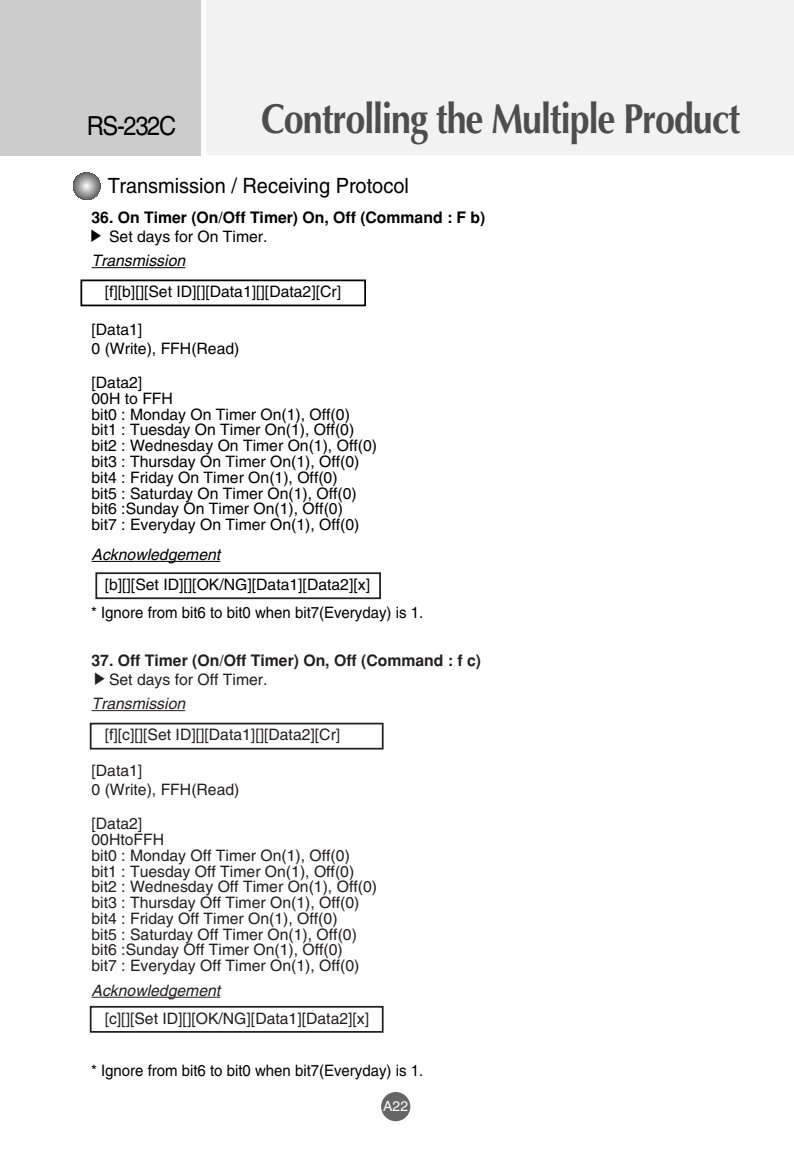
<style>
.page{position:relative;width:794px;height:1165px;background:#fff}
.page>*{position:absolute;margin:0;border:0;box-sizing:border-box;transform-origin:0 0}
.t1{font:700 42px "Optima";letter-spacing:-.03em;color:#4d4d4d;scale:.85 1}
.t2{font:26.25px "Helvetica";letter-spacing:-.055em;color:#000;scale:.9 1}
.t3{font:21px "Helvetica";color:#000;scale:.95 1}
.t4{font:15.75px/15.8px "Helvetica";color:#231f20}
.t5{font:15.75px/15.8px "Helvetica";color:#000}
.t6{font:15.75px "Helvetica";color:#000;scale:.95 1}
.t7{font:700 15.75px "Helvetica";color:#231f20}
.t8{font:700 15.75px "Helvetica";color:#000}
.t9{font:italic 15.75px "Helvetica";color:#000}
.t10{font:italic 15.75px "Helvetica";color:#231f20}
.t11{font:14px "Helvetica";color:#fff}
</style>
<div class="page">
<div style="left:206px;top:0;width:587px;height:155px;background:#f2f2f2"></div>
<div style="left:0;top:0;width:200px;height:156px;background:#ccc"></div>
<div style="left:381px;top:1091px;width:29px;height:30px;background:#666;border-radius:50%"></div>
<hr style="left:91px;top:267px;width:94px;height:1px;background:#000">
<hr style="left:91px;top:561px;width:129px;height:1px;background:#000">
<div style="left:80px;top:279px;width:286px;height:27px;border:2px solid #000"></div>
<svg style="left:73px;top:172px;width:27px;height:28px"></svg>
<div style="left:95px;top:572px;width:286px;height:27px;border:2px solid #231f20"></div>
<hr style="left:91px;top:710px;width:94px;height:1px;background:#231f20">
<svg style="left:89px;top:722px;width:295px;height:311px"></svg>
<h2 class="t2" style="left:87px;top:116px;width:101px">RS-232C</h2>
<h1 class="t1" style="left:261px;top:101px;width:565px">Controlling the Multiple Product</h1>
<h3 class="t3" style="left:108px;top:178px;width:318px">Transmission / Receiving Protocol</h3>
<p class="t8" style="left:91px;top:211px;width:395px">36. On Timer (On/Off Timer) On, Off (Command : F b)</p>
<p class="t5" style="left:109px;top:230px;width:160px">Set days for On Timer.</p>
<p class="t9" style="left:91px;top:255px;width:95px">Transmission</p>
<p class="t5" style="left:105px;top:285px;width:238px">[f][b][][Set ID][][Data1][][Data2][Cr]</p>
<p class="t5" style="left:91px;top:321px;width:149px;line-height:18.9px">[Data1]<br>0 (Write), FFH(Read)</p>
<p class="t5" style="left:91px;top:376px;width:287px">[Data2]<br>00H to FFH<br>bit0 : Monday On Timer On(1), Off(0) bit1 : Tuesday On Timer On(1), Off(0) bit2 : Wednesday On Timer On(1), Off(0) bit3 : Thursday On Timer On(1), Off(0) bit4 : Friday On Timer On(1), Off(0)<br>bit5 : Saturday On Timer On(1), Off(0) bit6 :Sunday On Timer On(1), Off(0)<br>bit7 : Everyday On Timer On(1), Off(0)</p>
<p class="t9" style="left:91px;top:548px;width:130px">Acknowledgement</p>
<p class="t5" style="left:105px;top:577px;width:267px">[b][][Set ID][][OK/NG][Data1][Data2][x]</p>
<p class="t6" style="left:91px;top:606px;width:351px">* Ignore from bit6 to bit0 when bit7(Everyday) is 1.</p>
<p class="t7" style="left:91px;top:654px;width:391px">37. Off Timer (On/Off Timer) On, Off (Command : f c)</p>
<p class="t4" style="left:109px;top:672px;width:160px">Set days for Off Timer.</p>
<p class="t10" style="left:91px;top:697px;width:95px">Transmission</p>
<p class="t4" style="left:105px;top:727px;width:237px">[f][c][][Set ID][][Data1][][Data2][Cr]</p>
<p class="t4" style="left:91px;top:762px;width:149px;line-height:18.9px">[Data1]<br>0 (Write), FFH(Read)</p>
<p class="t4" style="left:91px;top:817px;width:287px">[Data2]<br>00HtoFFH<br>bit0 : Monday Off Timer On(1), Off(0) bit1 : Tuesday Off Timer On(1), Off(0) bit2 : Wednesday Off Timer On(1), Off(0) bit3 : Thursday Off Timer On(1), Off(0) bit4 : Friday Off Timer On(1), Off(0)<br>bit5 : Saturday Off Timer On(1), Off(0) bit6 :Sunday Off Timer On(1), Off(0)<br>bit7 : Everyday Off Timer On(1), Off(0)</p>
<p class="t10" style="left:91px;top:984px;width:130px">Acknowledgement</p>
<p class="t4" style="left:105px;top:1011px;width:266px">[c][][Set ID][][OK/NG][Data1][Data2][x]</p>
<p class="t6" style="left:91px;top:1064px;width:351px">* Ignore from bit6 to bit0 when bit7(Everyday) is 1.</p>
<p class="t11" style="left:383px;top:1101px;width:26px">A22</p>
</div>
